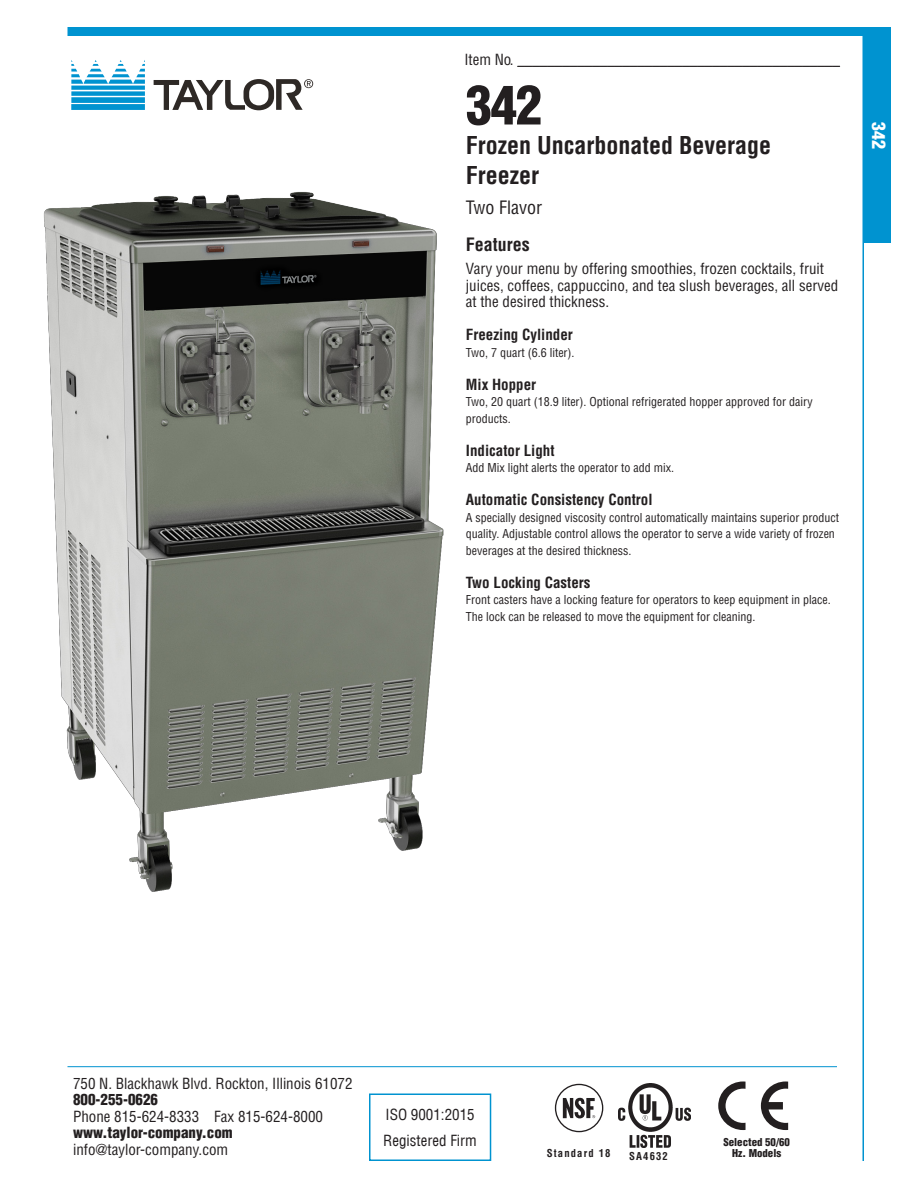
<style>
.page{position:relative;width:918px;height:1188px;background:#fff}
.page>*{position:absolute;margin:0;border:0;box-sizing:border-box;transform-origin:0 0}
.Model_Number{font:900 condensed 52.5px "Helvetica";color:#231f20}
.Model_Description_Li{font:700 condensed 24px "Helvetica";color:#231f20}
.Model_Description_Li-2{font:condensed 18px "Helvetica";color:#231f20}
.Features_Header{font:700 condensed 18px "Helvetica";color:#231f20}
.Side_Bar_Model_Numbe{font:900 condensed 18px "Helvetica LT";color:#fff}
.List_Body{font:condensed 15px/16.5px "Helvetica";color:#231f20}
.List_Header{font:700 condensed 15px "Helvetica";color:#231f20}
.t1{font:condensed 15px "Helvetica LT Std";color:#231f20}
.t2{font:900 condensed 15px "Helvetica";color:#231f20}
.t3{font:condensed 15px/25.5px "Helvetica LT";color:#231f20}
.List_Body-2{font:condensed 12px/16.5px "Helvetica";color:#231f20}
.t4{font:900 condensed 10.65px/10.8px "Helvetica LT Std";color:#231f20;text-align:center}
.t5{font:700 condensed 10.65px "Helvetica";letter-spacing:.11em;color:#231f20}
</style>
<div class="page">
<div style="left:68px;top:27px;width:823px;height:9px;background:#0093d0"></div>
<hr style="left:68px;top:1066px;width:769px;height:1px;background:#0093d0">
<hr style="left:862px;top:27px;width:2px;height:1134px;background:#0093d0">
<div style="left:864px;top:27px;width:27px;height:216px;background:#0093d0"></div>
<img style="left:43px;top:192px;width:401px;height:700px">
<hr style="left:517px;top:66px;width:323px;height:1px;background:#231f20">
<div style="left:369px;top:1094px;width:122px;height:67px;border:2px solid #0093d0"></div>
<svg style="left:71px;top:60px;width:74px;height:50px"></svg>
<svg style="left:154px;top:79px;width:159px;height:31px"></svg>
<svg style="left:556px;top:1084px;width:47px;height:48px"></svg>
<div style="left:555px;top:1084px;width:48px;height:48px;border:1px solid #231f20;border-radius:50%"></div>
<svg style="left:563px;top:1098px;width:32px;height:20px"></svg>
<img style="left:618px;top:1084px;width:72px;height:63px">
<svg style="left:718px;top:1082px;width:28px;height:48px"></svg>
<svg style="left:761px;top:1082px;width:27px;height:48px"></svg>
<p class="t1" style="left:464px;top:50px;width:377px">Item No. ___________________________________________</p>
<p class="Model_Number" style="left:466px;top:72px;width:78px">342</p>
<p class="Model_Description_Li" style="left:466px;top:131px;width:307px">Frozen Uncarbonated Beverage</p>
<p class="Model_Description_Li" style="left:466px;top:161px;width:75px">Freezer</p>
<p class="Model_Description_Li-2" style="left:466px;top:197px;width:78px">Two Flavor</p>
<p class="Features_Header" style="left:466px;top:233px;width:65px">Features</p>
<p class="List_Body" style="left:466px;top:261px;width:374px">Vary your menu by offering smoothies, frozen cocktails, fruit juices, coffees, cappuccino, and tea slush beverages, all served at the desired thickness.</p>
<p class="List_Header" style="left:466px;top:326px;width:109px">Freezing Cylinder</p>
<p class="List_Body-2" style="left:466px;top:344px;width:110px">Two, 7 quart (6.6 liter).</p>
<p class="List_Header" style="left:466px;top:375px;width:72px">Mix Hopper</p>
<p class="List_Body-2" style="left:466px;top:394px;width:348px">Two, 20 quart (18.9 liter). Optional refrigerated hopper approved for dairy products.</p>
<p class="List_Header" style="left:466px;top:441px;width:90px">Indicator Light</p>
<p class="List_Body-2" style="left:466px;top:460px;width:210px">Add Mix light alerts the operator to add mix.</p>
<p class="List_Header" style="left:466px;top:491px;width:188px">Automatic Consistency Control</p>
<p class="List_Body-2" style="left:466px;top:509px;width:375px">A specially designed viscosity control automatically maintains superior product quality. Adjustable control allows the operator to serve a wide variety of frozen beverages at the desired thickness.</p>
<p class="List_Header" style="left:466px;top:573px;width:126px">Two Locking Casters</p>
<p class="List_Body-2" style="left:466px;top:592px;width:366px">Front casters have a locking feature for operators to keep equipment in place.<br>The lock can be released to move the equipment for cleaning.</p>
<p class="Side_Bar_Model_Numbe" style="left:890px;top:122px;width:28px;rotate:90deg">342</p>
<p class="List_Body" style="left:73px;top:1075px;width:281px">750 N. Blackhawk Blvd. Rockton, Illinois 61072</p>
<p class="t2" style="left:73px;top:1090px;width:86px">800-255-0626</p>
<p class="List_Body" style="left:73px;top:1108px;width:251px">Phone 815-624-8333 Fax 815-624-8000</p>
<p class="t2" style="left:73px;top:1123px;width:161px">www.taylor-company.com</p>
<p class="List_Body" style="left:73px;top:1141px;width:157px">info@taylor-company.com</p>
<p class="t3" style="left:383px;top:1102px;width:95px">ISO 9001:2015<br>Registered Firm</p>
<p class="t5" style="left:547px;top:1146px;width:65px">Standard 18</p>
<p class="t5" style="left:629px;top:1149px;width:40px">SA4632</p>
<p class="t4" style="left:723px;top:1137px;width:68px">Selected 50/60<br>Hz. Models</p>
</div>
